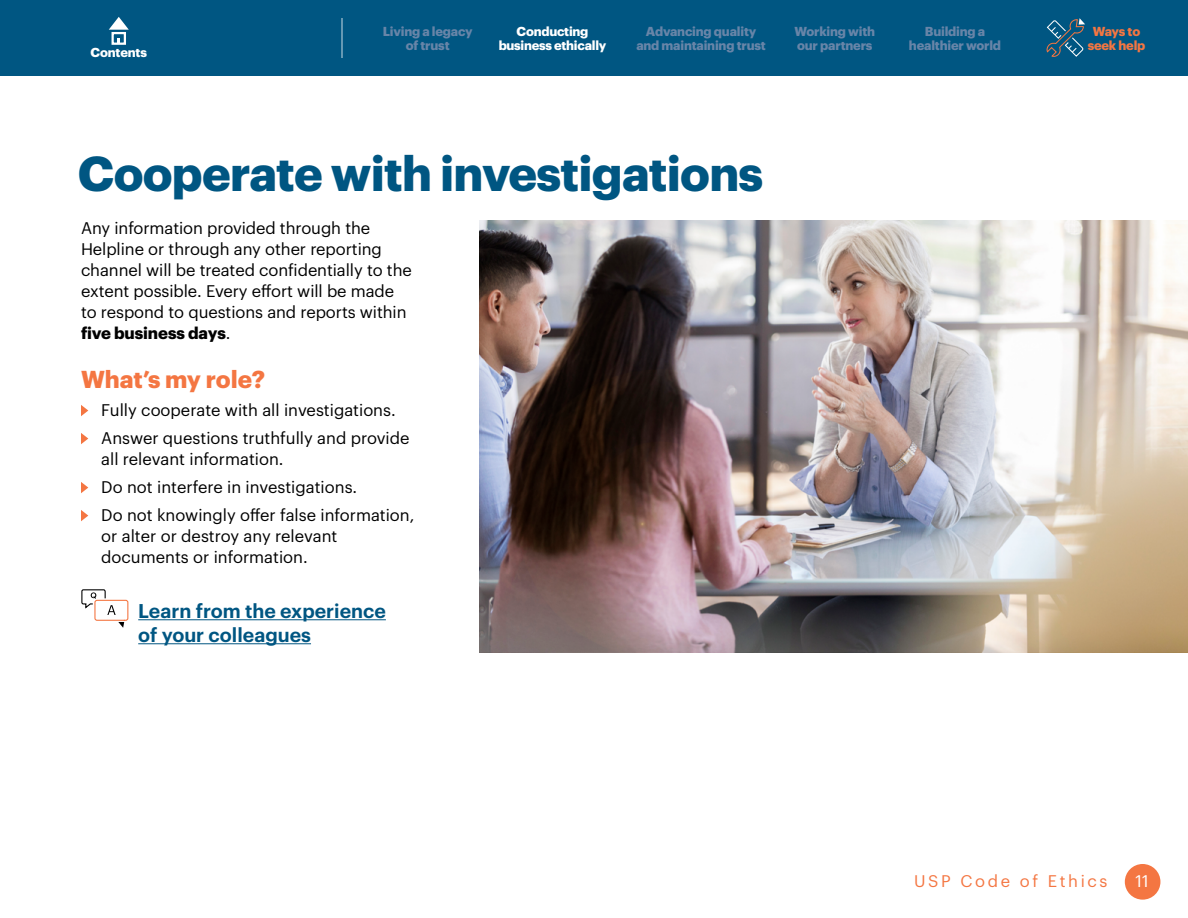
<style>
.page{position:relative;width:1188px;height:918px;background:#fff}
.page>*{position:absolute;margin:0;border:0;box-sizing:border-box;transform-origin:0 0}
.Topic_Heading{font:700 48px "Graphik";letter-spacing:-.015em;color:#005682}
.Subhead_1{font:700 24px "Graphik";color:#f47642}
.FAQ2222{font:600 19.5px/24px "Graphik";color:#005682}
.Bullet_Update{font:16.5px/21px "Graphik";color:#000}
.USP_TEXT{font:16.5px/21px "Graphik";letter-spacing:-.005em;color:#000}
.t1{font:16.5px "Graphik";letter-spacing:.16em;color:#f47642}
.t2{font:16.5px "Graphik";color:#fff}
.t3{font:700 12.75px/14.2px "Graphik";letter-spacing:-.015em;color:#6885a8;text-align:center}
.t4{font:700 12.75px/14.2px "Graphik";letter-spacing:-.02em;color:#fff;text-align:center}
.t5{font:700 12.75px/14.2px "Graphik";letter-spacing:-.015em;color:#f47642;text-align:center}
.s1{font-weight:700}
</style>
<div class="page">
<div style="left:1125px;top:864px;width:35px;height:36px;background:#f47642;border-radius:50%"></div>
<div style="left:0;top:0;width:1188px;height:76px;background:#005682"></div>
<hr style="left:341px;top:18px;width:2px;height:40px;background:#fff">
<svg style="left:109px;top:17px;width:20px;height:13px"></svg>
<div style="left:112px;top:32px;width:14px;height:13px;border:2px solid #fff"></div>
<svg style="left:1046px;top:18px;width:39px;height:39px"></svg>
<hr style="left:138px;top:619px;width:248px;height:1px;background:#005682">
<hr style="left:138px;top:643px;width:173px;height:1px;background:#005682">
<svg style="left:81px;top:405px;width:7px;height:11px"></svg>
<svg style="left:81px;top:433px;width:7px;height:11px"></svg>
<svg style="left:81px;top:482px;width:7px;height:11px"></svg>
<svg style="left:81px;top:510px;width:7px;height:11px"></svg>
<div style="left:94px;top:600px;width:34px;height:21px;border:1px solid #f47642;border-radius:2px"></div>
<svg style="left:118px;top:622px;width:6px;height:6px"></svg>
<svg style="left:81px;top:589px;width:35px;height:26px"></svg>
<img style="left:480px;top:220px;width:708px;height:432px">
<p class="t4" style="left:91px;top:44px;width:58px">Contents</p>
<p class="t3" style="left:383px;top:23px;width:91px">Living a legacy of trust</p>
<p class="t4" style="left:499px;top:23px;width:109px">Conducting business ethically</p>
<p class="t3" style="left:636px;top:23px;width:131px">Advancing quality and maintaining trust</p>
<p class="t3" style="left:795px;top:23px;width:82px;text-align:left">Working with our partners</p>
<p class="t3" style="left:909px;top:23px;width:94px">Building a healthier world</p>
<p class="Topic_Heading" style="left:78px;top:136px;width:687px">Cooperate with investigations</p>
<p class="USP_TEXT" style="left:81px;top:216px;width:332px">Any information provided through the Helpline or through any other reporting channel will be treated confidentially to the extent possible. Every effort will be made to respond to questions and reports within <span class="s1">five business days</span>.</p>
<p class="Subhead_1" style="left:81px;top:361px;width:186px">What’s my role?</p>
<p class="Bullet_Update" style="left:101px;top:398px;width:296px">Fully cooperate with all investigations.</p>
<p class="Bullet_Update" style="left:101px;top:426px;width:310px">Answer questions truthfully and provide all relevant information.</p>
<p class="Bullet_Update" style="left:101px;top:475px;width:258px">Do not interfere in investigations.</p>
<p class="Bullet_Update" style="left:101px;top:503px;width:315px">Do not knowingly offer false information, or alter or destroy any relevant documents or information.</p>
<p class="FAQ2222" style="left:138px;top:597px;width:249px">Learn from the experience of your colleagues</p>
<p class="t5" style="left:1088px;top:23px;width:59px">Ways to seek help</p>
<p class="t1" style="left:914px;top:868px;width:195px">USP Code of Ethics</p>
<p class="t2" style="left:1136px;top:869px;width:15px">11</p>
</div>
